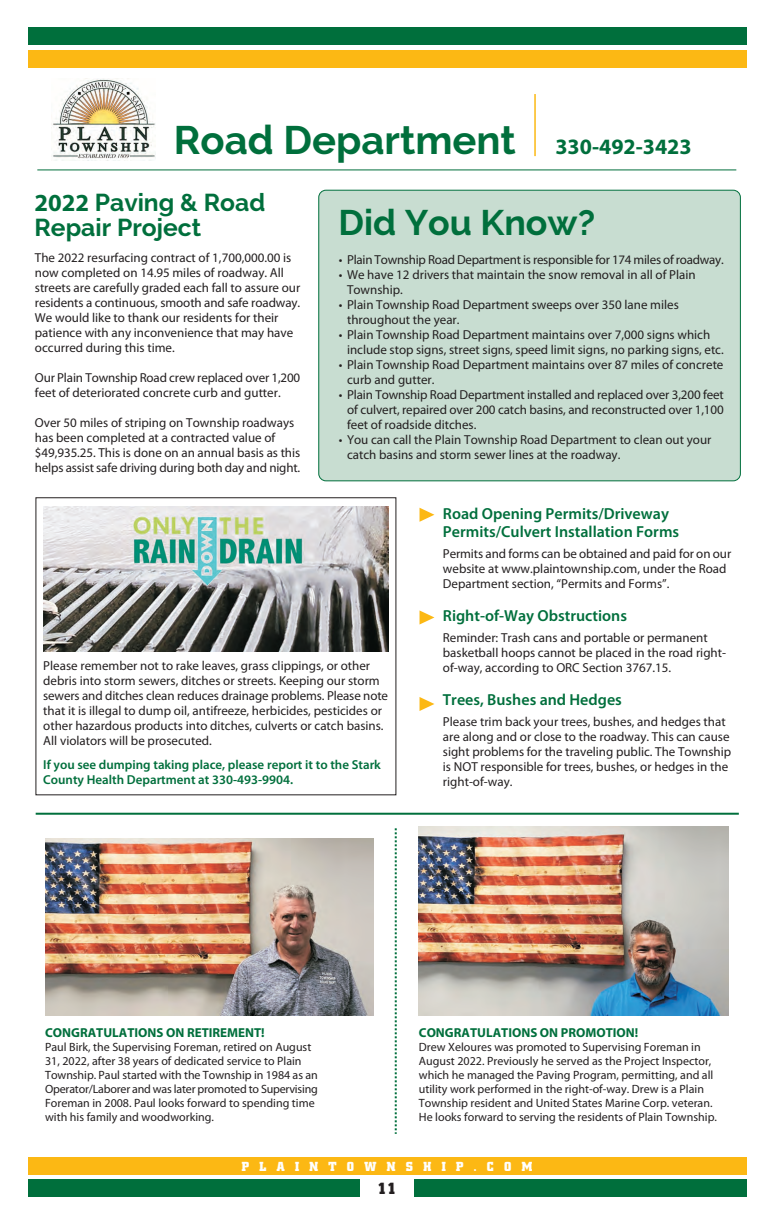
<style>
.page{position:relative;width:774px;height:1224px;background:#fff}
.page>*{position:absolute;margin:0;border:0;box-sizing:border-box;transform-origin:0 0}
.t1{font:700 40px "Raleway";color:#006f3c}
.t2{font:700 35.8px "Raleway";color:#006f3c}
.t3{font:700 24.6px/24.6px "Raleway";color:#006f3c}
.t4{font:600 16px/18px "Myriad Pro";color:#006f3c}
.t5{font:700 16px "City";color:#231f20}
.t6{font:13px/15px "Myriad Pro";color:#231f20}
.t7{font:600 13px/15px "Myriad Pro";color:#006f3c}
.t8{font:13px "Myriad Pro";letter-spacing:-.02em;color:#231f20}
.t9{font:700 13px "Myriad Pro";color:#006f3c}
.t10{font:700 13px "City";letter-spacing:.8em;color:#fff}
.t11{font:12px/14px "Myriad Pro";color:#231f20}
.s1{font-family:"Myriad Pro";font-size:22px}
.s2{font-family:"Myriad Pro"}
</style>
<div class="page">
<div style="left:318px;top:190px;width:423px;height:291px;background:#c8ddd1;border:1px solid #006f3c;border-radius:7px"></div>
<div style="left:28px;top:1157px;width:719px;height:18px;background:#fcb814"></div>
<div style="left:28px;top:1179px;width:719px;height:18px;background:#006f3c"></div>
<div style="left:360px;top:1177px;width:54px;height:26px;background:#fff"></div>
<div style="left:28px;top:50px;width:719px;height:18px;background:#fcb814"></div>
<div style="left:28px;top:27px;width:719px;height:18px;background:#006f3c"></div>
<hr style="left:37px;top:169px;width:699px;height:1px;background:#006f3c">
<img style="left:45px;top:838px;width:328px;height:177px">
<img style="left:419px;top:826px;width:309px;height:189px">
<hr style="left:36px;top:813px;width:703px;height:2px;background:#006f3c">
<svg style="left:420px;top:508px;width:14px;height:14px"></svg>
<svg style="left:420px;top:610px;width:14px;height:15px"></svg>
<svg style="left:420px;top:697px;width:14px;height:14px"></svg>
<svg style="left:395px;top:828px;width:2px;height:306px"></svg>
<img style="left:43px;top:506px;width:346px;height:146px">
<hr style="left:534px;top:94px;width:2px;height:62px;background:#fcb814">
<img style="left:51px;top:78px;width:104px;height:83px">
<h1 class="t1" style="left:174px;top:116px;width:520px">Road Department <span class="s1">330-492-3423</span></h1>
<h3 class="t3" style="left:34px;top:191px;width:233px"><span class="s2">2022</span> Paving &amp; Road<br>Repair Project</h3>
<p class="t6" style="left:35px;top:251px;width:267px">The 2022 resurfacing contract of 1,700,000.00 is now completed on 14.95 miles of roadway. All streets are carefully graded each fall to assure our residents a continuous, smooth and safe roadway.<br>We would like to thank our residents for their patience with any inconvenience that may have occurred during this time.</p>
<p class="t6" style="left:35px;top:371px;width:267px">Our Plain Township Road crew replaced over 1,200 feet of deteriorated concrete curb and gutter.</p>
<p class="t6" style="left:35px;top:416px;width:267px">Over 50 miles of striping on Township roadways has been completed at a contracted value of $49,935.25. This is done on an annual basis as this helps assist safe driving during both day and night.</p>
<h2 class="t2" style="left:339px;top:201px;width:258px">Did You Know?</h2>
<p class="t8" style="left:339px;top:255px;width:386px">• Plain Township Road Department is responsible for 174 miles of roadway.</p>
<p class="t6" style="left:347px;top:268px;width:350px;text-indent:-8px">• We have 12 drivers that maintain the snow removal in all of Plain<br>Township.</p>
<p class="t6" style="left:347px;top:298px;width:333px;text-indent:-8px">• Plain Township Road Department sweeps over 350 lane miles throughout the year.</p>
<p class="t6" style="left:347px;top:328px;width:378px;text-indent:-8px">• Plain Township Road Department maintains over 7,000 signs which include stop signs, street signs, speed limit signs, no parking signs, etc.</p>
<p class="t6" style="left:347px;top:358px;width:378px;text-indent:-8px">• Plain Township Road Department maintains over 87 miles of concrete curb and gutter.</p>
<p class="t6" style="left:347px;top:388px;width:378px;text-align:justify;text-indent:-8px">• Plain Township Road Department installed and replaced over 3,200 feet of culvert, repaired over 200 catch basins, and reconstructed over 1,100 feet of roadside ditches.</p>
<p class="t6" style="left:347px;top:433px;width:366px;text-indent:-8px">• You can call the Plain Township Road Department to clean out your catch basins and storm sewer lines at the roadway.</p>
<p class="t6" style="left:43px;top:659px;width:346px">Please remember not to rake leaves, grass clippings, or other debris into storm sewers, ditches or streets. Keeping our storm sewers and ditches clean reduces drainage problems. Please note that it is illegal to dump oil, antifreeze, herbicides, pesticides or other hazardous products into ditches, culverts or catch basins.<br>All violators will be prosecuted.</p>
<p class="t7" style="left:43px;top:758px;width:339px">If you see dumping taking place, please report it to the Stark<br>County Health Department at 330-493-9904.</p>
<p class="t4" style="left:443px;top:506px;width:238px">Road Opening Permits/Driveway<br>Permits/Culvert Installation Forms</p>
<p class="t6" style="left:443px;top:547px;width:290px">Permits and forms can be obtained and paid for on our website at www.plaintownship.com, under the Road<br>Department section, “Permits and Forms”.</p>
<p class="t4" style="left:443px;top:608px;width:186px">Right-of-Way Obstructions</p>
<p class="t6" style="left:443px;top:631px;width:285px">Reminder: Trash cans and portable or permanent basketball hoops cannot be placed in the road right&shy;of-way, according to ORC Section 3767.15.</p>
<p class="t4" style="left:443px;top:692px;width:181px">Trees, Bushes and Hedges</p>
<p class="t6" style="left:443px;top:715px;width:290px">Please trim back your trees, bushes, and hedges that are along and or close to the roadway. This can cause sight problems for the traveling public. The Township is NOT responsible for trees, bushes, or hedges in the right-of-way.</p>
<p class="t9" style="left:45px;top:1028px;width:221px">CONGRATULATIONS ON RETIREMENT!</p>
<p class="t11" style="left:45px;top:1041px;width:274px">Paul Birk, the Supervising Foreman, retired on August 31, 2022, after 38 years of dedicated service to Plain Township. Paul started with the Township in 1984 as an Operator/Laborer and was later promoted to Supervising Foreman in 2008. Paul looks forward to spending time with his family and woodworking.</p>
<p class="t9" style="left:419px;top:1028px;width:221px">CONGRATULATIONS ON PROMOTION!</p>
<p class="t11" style="left:419px;top:1041px;width:300px">Drew Xeloures was promoted to Supervising Foreman in August 2022. Previously he served as the Project Inspector, which he managed the Paving Program, permitting, and all utility work performed in the right-of-way. Drew is a Plain Township resident and United States Marine Corp. veteran.<br>He looks forward to serving the residents of Plain Township.</p>
<p class="t10" style="left:242px;top:1161px;width:292px">PLAINTOWNSHIP.COM</p>
<p class="t5" style="left:378px;top:1182px;width:20px">11</p>
</div>
